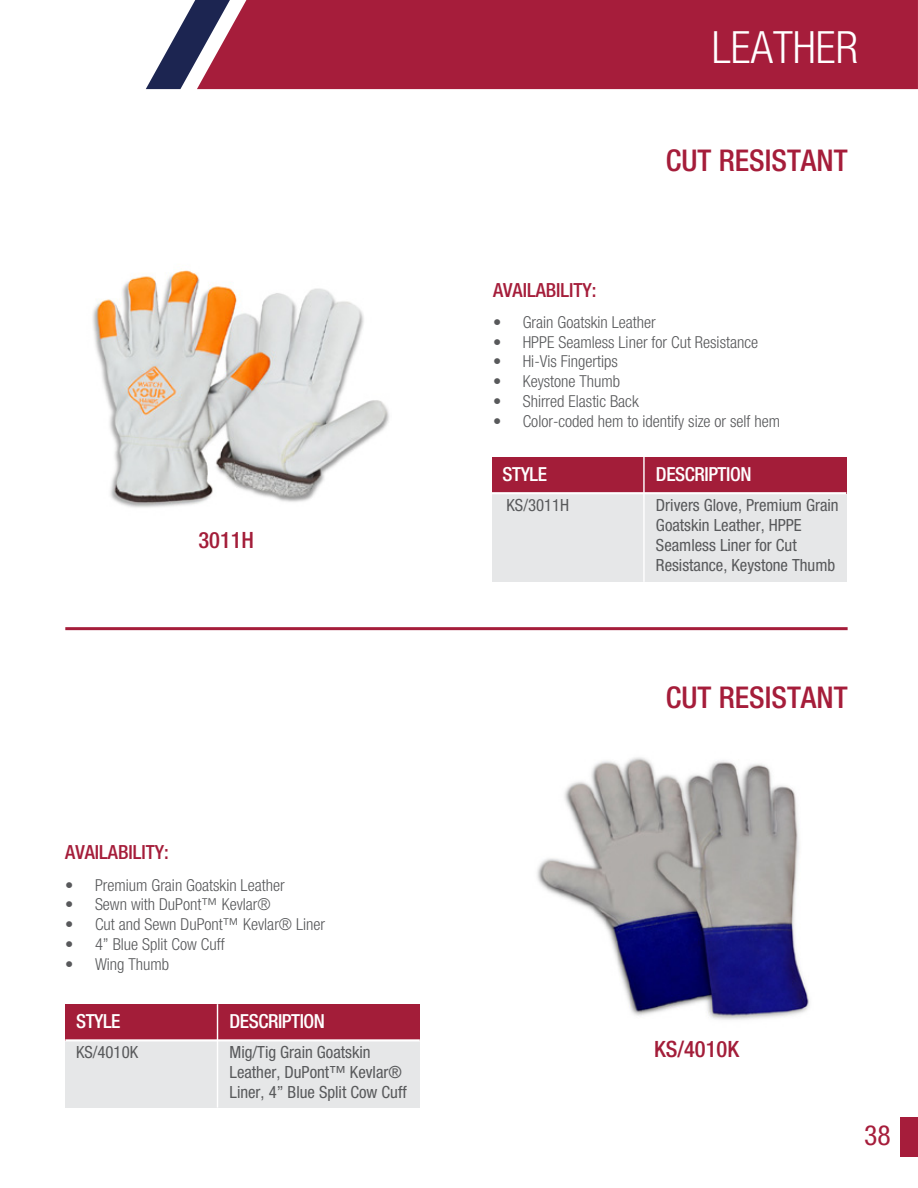
<style>
.page{position:relative;width:918px;height:1188px;background:#fff}
.page>*{position:absolute;margin:0;border:0;box-sizing:border-box;transform-origin:0 0}
.t1{font:300 condensed 44.55px "Helvetica Neue LT Std";color:#fff}
.t2{font:500 condensed 30px "Helvetica Neue LT Std";color:#a51d3a}
.t3{font:condensed 27.75px "Helvetica Neue LT Std";color:#a61d3b}
.t4{font:500 condensed 22.5px "Helvetica Neue LT Std";color:#a31d39}
.t5{font:500 condensed 19.5px "Helvetica Neue LT Std";color:#a51d3a}
.t6{font:500 condensed 19.35px "Helvetica Neue LT Std";letter-spacing:-.02em;color:#fff}
.t7{font:condensed 16.8px/20.1px "Helvetica Neue LT Std";color:#58595b}
.t8{font:300 condensed 16.5px "Helvetica Neue LT Std";color:#58595b}
</style>
<div class="page">
<hr style="left:65px;top:627px;width:783px;height:3px;background:#a51d3a">
<div style="left:900px;top:1117px;width:18px;height:40px;background:#a61d3b"></div>
<div style="left:230px;top:0;width:688px;height:89px;background:#a61d3b"></div>
<svg style="left:146px;top:0;width:84px;height:89px"></svg>
<div style="left:492px;top:457px;width:354px;height:125px;background:#e6e7e8"></div>
<div style="left:492px;top:457px;width:354px;height:36px;background:#a31d39"></div>
<hr style="left:643px;top:457px;width:2px;height:125px;background:#fff">
<hr style="left:492px;top:492px;width:354px;height:2px;background:#fff">
<img style="left:92px;top:268px;width:297px;height:240px">
<div style="left:65px;top:1004px;width:355px;height:104px;background:#e6e7e8"></div>
<div style="left:65px;top:1004px;width:355px;height:36px;background:#a31d39"></div>
<hr style="left:217px;top:1004px;width:1px;height:104px;background:#fff">
<hr style="left:65px;top:1039px;width:355px;height:2px;background:#fff">
<img style="left:537px;top:757px;width:273px;height:263px">
<h3 class="t4" style="left:198px;top:526px;width:57px">3011H</h3>
<p class="t5" style="left:65px;top:841px;width:105px">AVAILABILITY:</p>
<p class="t8" style="left:65px;top:875px;width:221px">• Premium Grain Goatskin Leather</p>
<p class="t8" style="left:65px;top:895px;width:207px">• Sewn with DuPont™ Kevlar®</p>
<p class="t8" style="left:65px;top:915px;width:261px">• Cut and Sewn DuPont™ Kevlar® Liner</p>
<p class="t8" style="left:65px;top:935px;width:161px">• 4” Blue Split Cow Cuff</p>
<p class="t8" style="left:65px;top:955px;width:105px">• Wing Thumb</p>
<p class="t6" style="left:76px;top:1010px;width:46px">STYLE</p>
<p class="t6" style="left:230px;top:1010px;width:97px">DESCRIPTION</p>
<p class="t7" style="left:76px;top:1042px;width:64px">KS/4010K</p>
<p class="t7" style="left:230px;top:1042px;width:179px">Mig/Tig Grain Goatskin<br>Leather, DuPont™ Kevlar®<br>Liner, 4” Blue Split Cow Cuff</p>
<h1 class="t1" style="left:712px;top:22px;width:147px">LEATHER</h1>
<h2 class="t2" style="left:666px;top:142px;width:183px">CUT RESISTANT</h2>
<p class="t5" style="left:493px;top:278px;width:105px">AVAILABILITY:</p>
<p class="t8" style="left:493px;top:313px;width:164px">• Grain Goatskin Leather</p>
<p class="t8" style="left:493px;top:332px;width:267px">• HPPE Seamless Liner for Cut Resistance</p>
<p class="t8" style="left:493px;top:352px;width:126px">• Hi-Vis Fingertips</p>
<p class="t8" style="left:493px;top:372px;width:129px">• Keystone Thumb</p>
<p class="t8" style="left:493px;top:392px;width:147px">• Shirred Elastic Back</p>
<p class="t8" style="left:493px;top:412px;width:289px">• Color-coded hem to identify size or self hem</p>
<p class="t6" style="left:503px;top:463px;width:46px">STYLE</p>
<p class="t6" style="left:656px;top:463px;width:97px">DESCRIPTION</p>
<p class="t7" style="left:507px;top:494px;width:64px">KS/3011H</p>
<p class="t7" style="left:656px;top:494px;width:184px">Drivers Glove, Premium Grain<br>Goatskin Leather, HPPE<br>Seamless Liner for Cut<br>Resistance, Keystone Thumb</p>
<h2 class="t2" style="left:666px;top:679px;width:183px">CUT RESISTANT</h2>
<h3 class="t4" style="left:654px;top:1036px;width:86px">KS/4010K</h3>
<h3 class="t3" style="left:864px;top:1119px;width:28px">38</h3>
</div>
